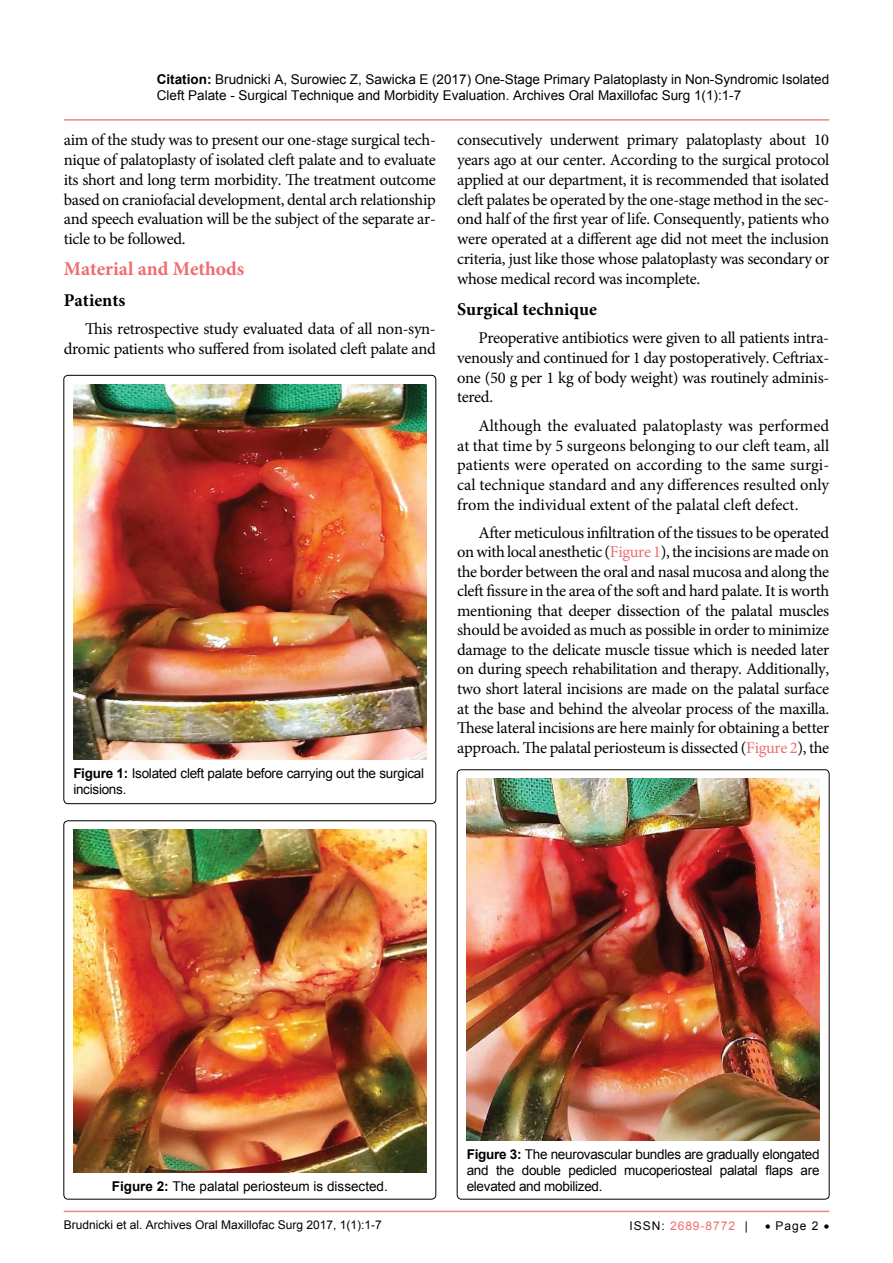
<style>
.page{position:relative;width:893px;height:1263px;background:#fff}
.page>*{position:absolute;margin:0;border:0;box-sizing:border-box;transform-origin:0 0}
.t1{font:700 19.5px "Minion Pro";color:#ef6c6f}
.t2{font:700 18px "Minion Pro";color:#000}
.t3{font:16.5px/19.8px "Minion Pro";letter-spacing:-.02em;color:#000;text-align:justify}
.t4{font:13.5px/16.2px "Arial";color:#000}
.t5{font:13.5px/16.2px "Arial";letter-spacing:-.02em;color:#000}
.t6{font:12px "Arial";color:#000}
.t7{font:12px "Arial";letter-spacing:.08em;color:#ef6c6f}
.s1{font-weight:700}
.s2{color:#ef6c6f}
.s3{color:#000}
</style>
<div class="page">
<hr style="left:64px;top:1211px;width:765px;height:1px;background:#ef6c6f">
<hr style="left:64px;top:119px;width:765px;height:2px;background:#ef6c6f">
<img style="left:73px;top:385px;width:353px;height:374px">
<div style="left:64px;top:821px;width:372px;height:378px;border:1px solid #000;border-radius:4px"></div>
<img style="left:73px;top:829px;width:353px;height:343px">
<img style="left:467px;top:778px;width:353px;height:362px">
<p class="t4" style="left:157px;top:71px;width:674px"><span class="s1">Citation:</span> Brudnicki A, Surowiec Z, Sawicka E (2017) One-Stage Primary Palatoplasty in Non-Syndromic Isolated<br>Cleft Palate - Surgical Technique and Morbidity Evaluation. Archives Oral Maxillofac Surg 1(1):1-7</p>
<p class="t3" style="left:64px;top:130px;width:374px">aim of the study was to present our one-stage surgical tech&shy;nique of palatoplasty of isolated cleft palate and to evaluate its short and long term morbidity. The treatment outcome based on craniofacial development, dental arch relationship and speech evaluation will be the subject of the separate ar&shy;ticle to be followed.</p>
<p class="t1" style="left:64px;top:255px;width:182px">Material and Methods</p>
<p class="t2" style="left:64px;top:288px;width:63px">Patients</p>
<p class="t3" style="left:64px;top:319px;width:374px;text-align:right">This retrospective study evaluated data of all non-syn&shy;dromic patients who suffered from isolated cleft palate and</p>
<p class="t5" style="left:73px;top:765px;width:352px"><span class="s1">Figure 1:</span> Isolated cleft palate before carrying out the surgical incisions.</p>
<p class="t3" style="left:457px;top:130px;width:374px">consecutively underwent primary palatoplasty about 10 years ago at our center. According to the surgical protocol applied at our department, it is recommended that isolated cleft palates be operated by the one-stage method in the sec&shy;ond half of the first year of life. Consequently, patients who were operated at a different age did not meet the inclusion criteria, just like those whose palatoplasty was secondary or whose medical record was incomplete.</p>
<p class="t2" style="left:457px;top:296px;width:141px">Surgical technique</p>
<p class="t3" style="left:457px;top:328px;width:374px;text-indent:21px">Preoperative antibiotics were given to all patients intra&shy;venously and continued for 1 day postoperatively. Ceftriax&shy;one (50 g per 1 kg of body weight) was routinely adminis&shy;tered.</p>
<p class="t3" style="left:457px;top:416px;width:374px;text-indent:21px">Although the evaluated palatoplasty was performed at that time by 5 surgeons belonging to our cleft team, all patients were operated on according to the same surgi&shy;cal technique standard and any differences resulted only from the individual extent of the palatal cleft defect.</p>
<p class="t3" style="left:457px;top:523px;width:374px;text-indent:21px">After meticulous infiltration of the tissues to be operated on with local anesthetic (<span class="s2">Figure 1</span>), the incisions are made on the border between the oral and nasal mucosa and along the cleft fissure in the area of the soft and hard palate. It is worth mentioning that deeper dissection of the palatal muscles should be avoided as much as possible in order to minimize damage to the delicate muscle tissue which is needed later on during speech rehabilitation and therapy. Additionally, two short lateral incisions are made on the palatal surface at the base and behind the alveolar process of the maxilla.<br>These lateral incisions are here mainly for obtaining a better approach. The palatal periosteum is dissected (<span class="s2">Figure 2</span>), the</p>
<p class="t4" style="left:112px;top:1178px;width:278px"><span class="s1">Figure 2:</span> The palatal periosteum is dissected.</p>
<p class="t4" style="left:467px;top:1146px;width:354px;text-align:justify"><span class="s1">Figure 3:</span> The neurovascular bundles are gradually elongated and the double pedicled mucoperiosteal palatal flaps are elevated and mobilized.</p>
<p class="t6" style="left:64px;top:1217px;width:320px">Brudnicki et al. Archives Oral Maxillofac Surg 2017, 1(1):1-7</p>
<p class="t7" style="left:630px;top:1217px;width:120px"><span class="s3">ISSN:</span> 2689-8772 <span class="s3">|</span></p>
<p class="t6" style="left:765px;top:1218px;width:66px">• Page 2 •</p>
</div>
